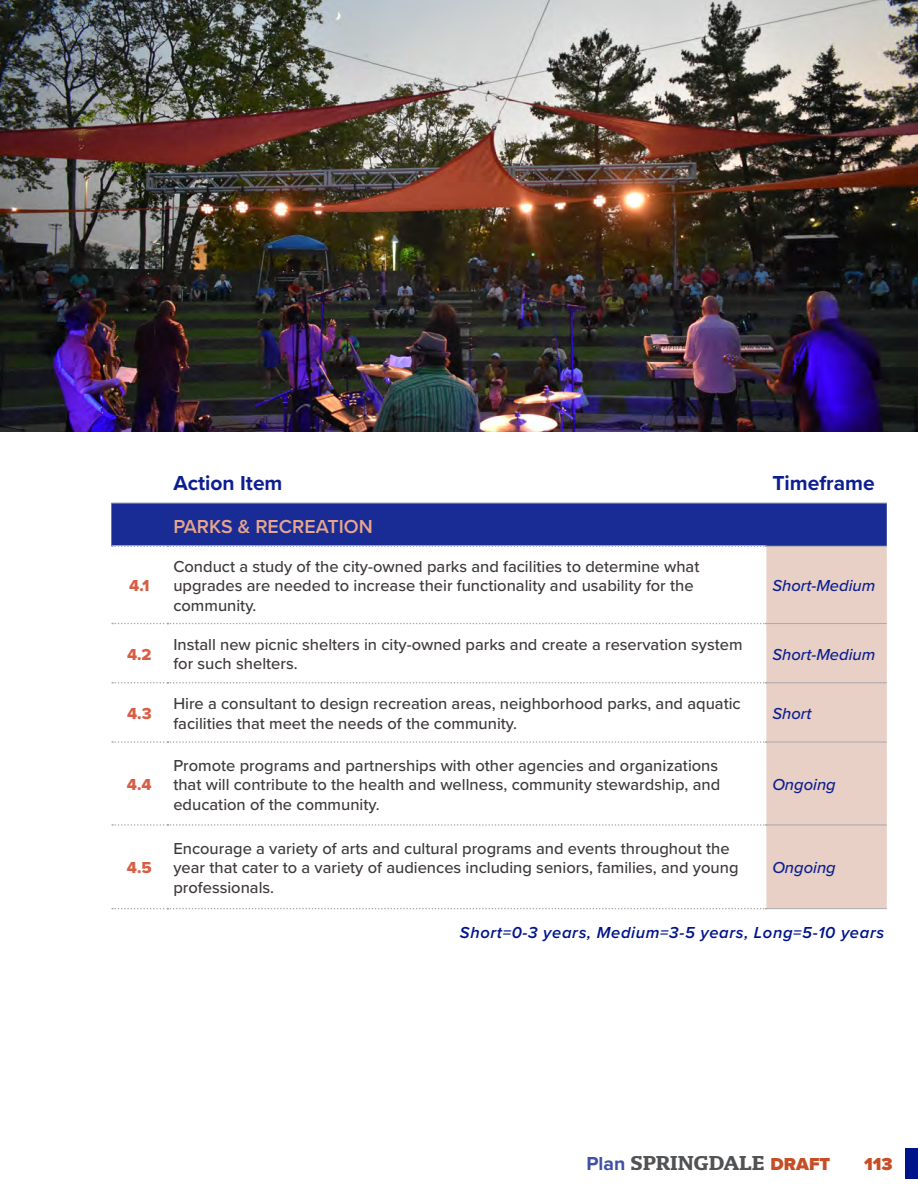
<style>
.page{position:relative;width:918px;height:1188px;background:#fff}
.page>*{position:absolute;margin:0;border:0;box-sizing:border-box;transform-origin:0 0}
.t1{font:700 21px "Mislab Std";color:#515254}
.t2{font:700 21px "Proxima Nova";color:#00148a}
.t3{font:600 19.5px "Proxima Nova";color:#e7a185}
.t4{font:900 18px "Proxima Nova";color:#c54e27}
.t5{font:500 16.5px/19.5px "Proxima Nova";color:#353031}
.Captions{font:italic 600 16.5px "Proxima Nova";letter-spacing:.04em;color:#00148a}
.t6{font:italic 500 16.5px "Proxima Nova";color:#00148a}
.t7{font:16.5px "Proxima Nova Extrabld";color:#d5563a}
.s1{font-family:"Proxima Nova";font-size:19.5px;color:#404fa7}
.s2{font-family:"Proxima Nova";font-weight:900;font-size:18px;color:#c54e27}
</style>
<div class="page">
<div style="left:906px;top:1148px;width:12px;height:30px;background:#00148a"></div>
<img style="left:1px;top:0;width:917px;height:432px">
<div style="left:766px;top:547px;width:121px;height:361px;background:#e9d0c6"></div>
<svg style="left:112px;top:623px;width:654px;height:1px"></svg>
<svg style="left:112px;top:682px;width:655px;height:2px"></svg>
<svg style="left:112px;top:741px;width:655px;height:2px"></svg>
<svg style="left:112px;top:824px;width:655px;height:2px"></svg>
<svg style="left:112px;top:908px;width:654px;height:1px"></svg>
<svg style="left:111px;top:503px;width:776px;height:44px;background:#213298"></svg>
<hr style="left:766px;top:546px;width:121px;height:1px;background:#a4a6a9">
<hr style="left:766px;top:623px;width:121px;height:1px;background:#a4a6a9">
<hr style="left:766px;top:683px;width:121px;height:1px;background:#a4a6a9">
<hr style="left:766px;top:742px;width:121px;height:1px;background:#a4a6a9">
<hr style="left:766px;top:825px;width:121px;height:1px;background:#a4a6a9">
<hr style="left:766px;top:908px;width:121px;height:1px;background:#a4a6a9">
<img style="left:0;top:0;width:1px;height:432px">
<p class="t7" style="left:129px;top:574px;width:22px">4.1</p>
<p class="t2" style="left:173px;top:467px;width:111px">Action Item</p>
<p class="t2" style="left:772px;top:467px;width:104px">Timeframe</p>
<p class="t3" style="left:173px;top:512px;width:201px">PARKS &amp; RECREATION</p>
<p class="t5" style="left:173px;top:556px;width:528px">Conduct a study of the city-owned parks and facilities to determine what upgrades are needed to increase their functionality and usability for the community.</p>
<p class="t6" style="left:772px;top:574px;width:104px">Short-Medium</p>
<p class="t7" style="left:127px;top:642px;width:26px">4.2</p>
<p class="t5" style="left:173px;top:634px;width:571px">Install new picnic shelters in city-owned parks and create a reservation system for such shelters.</p>
<p class="t6" style="left:772px;top:642px;width:104px">Short-Medium</p>
<p class="t7" style="left:127px;top:701px;width:26px">4.3</p>
<p class="t5" style="left:173px;top:693px;width:569px">Hire a consultant to design recreation areas, neighborhood parks, and aquatic facilities that meet the needs of the community.</p>
<p class="t6" style="left:772px;top:701px;width:41px">Short</p>
<p class="t7" style="left:127px;top:772px;width:26px">4.4</p>
<p class="t7" style="left:127px;top:856px;width:26px">4.5</p>
<p class="t5" style="left:173px;top:755px;width:548px">Promote programs and partnerships with other agencies and organizations that will contribute to the health and wellness, community stewardship, and education of the community.</p>
<p class="t5" style="left:173px;top:838px;width:567px">Encourage a variety of arts and cultural programs and events throughout the year that cater to a variety of audiences including seniors, families, and young professionals.</p>
<p class="t6" style="left:772px;top:772px;width:65px">Ongoing</p>
<p class="t6" style="left:772px;top:856px;width:65px">Ongoing</p>
<p class="Captions" style="left:460px;top:920px;width:426px">Short=0-3 years, Medium=3-5 years, Long=5-10 years</p>
<p class="t1" style="left:586px;top:1152px;width:245px"><span class="s1">Plan</span> SPRINGDALE <span class="s2">DRAFT</span></p>
<p class="t4" style="left:864px;top:1150px;width:30px">113</p>
</div>
